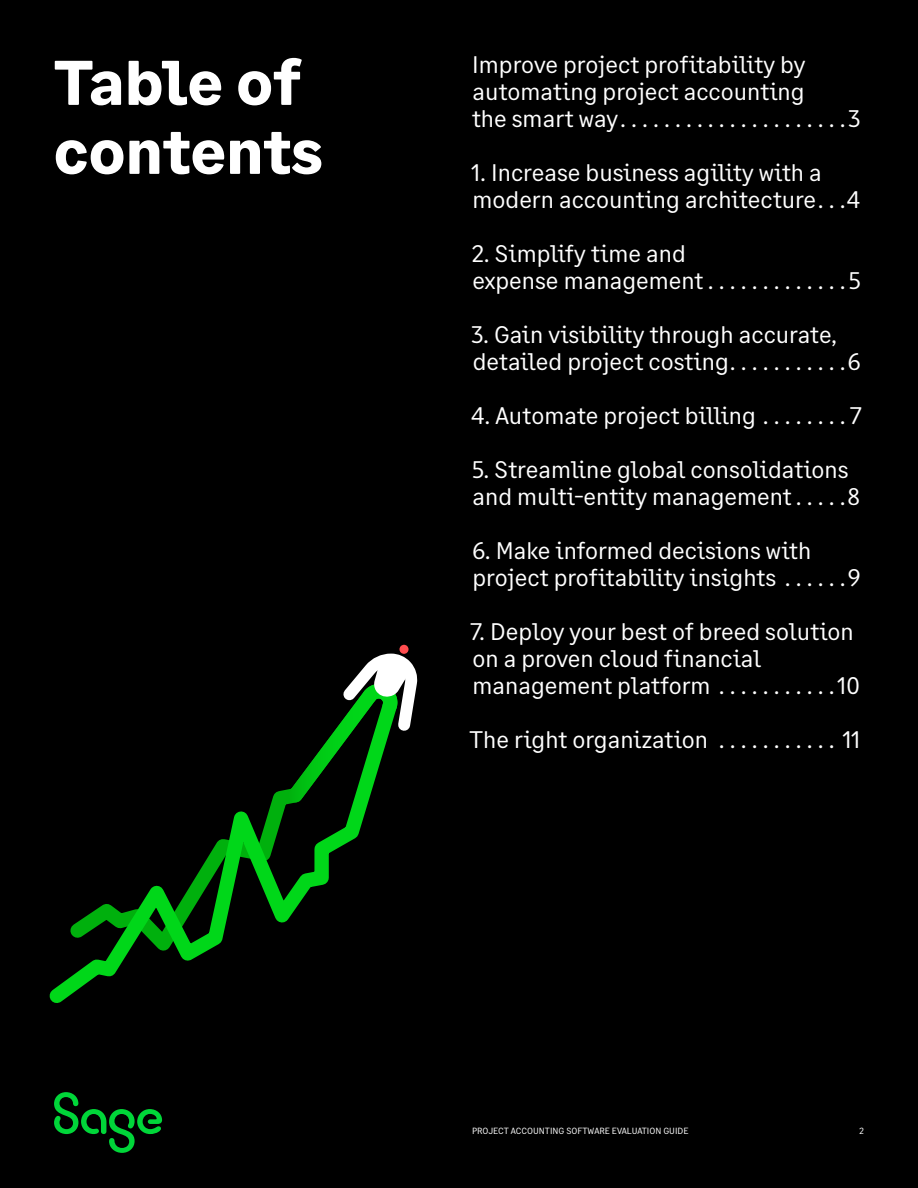
<style>
.page{position:relative;width:918px;height:1188px;background:#000}
.page>*{position:absolute;margin:0;border:0;box-sizing:border-box;transform-origin:0 0}
.t1{font:700 63px/69px "Sage Text";letter-spacing:-.005em;color:#fff}
.t2{font:24px/27px "Sage Text";color:#fff}
.t3{font:9px "Sage Text";color:#fff}
</style>
<div class="page">
<svg style="left:49px;top:793px;width:316px;height:210px"></svg>
<svg style="left:275px;top:646px;width:143px;height:169px"></svg>
<svg style="left:54px;top:1092px;width:108px;height:61px"></svg>
<h1 class="t1" style="left:54px;top:53px;width:271px">Table of contents</h1>
<p class="t2" style="left:472px;top:54px;width:390px">Improve project profitability by automating project accounting<br>the smart way . . . . . . . . . . . . . . . . . . . . .3</p>
<p class="t2" style="left:471px;top:162px;width:391px">1 . Increase business agility with a modern accounting architecture . . .4</p>
<p class="t2" style="left:472px;top:243px;width:390px">2 . Simplify time and<br>expense management . . . . . . . . . . . . . 5</p>
<p class="t2" style="left:471px;top:324px;width:391px">3 . Gain visibility through accurate, detailed project costing . . . . . . . . . . .6</p>
<p class="t2" style="left:471px;top:405px;width:392px">4 . Automate project billing . . . . . . . . 7</p>
<p class="t2" style="left:472px;top:459px;width:389px">5 . Streamline global consolidations and multi-entity management . . . . .8</p>
<p class="t2" style="left:472px;top:540px;width:390px">6 . Make informed decisions with project profitability insights . . . . . .9</p>
<p class="t2" style="left:470px;top:621px;width:391px">7 . Deploy your best of breed solution on a proven cloud financial management platform . . . . . . . . . . .10</p>
<p class="t2" style="left:470px;top:729px;width:392px">The right organization . . . . . . . . . . . 11</p>
<p class="t3" style="left:472px;top:1127px;width:218px">PROJECT ACCOUNTING SOFTWARE EVALUATION GUIDE</p>
<p class="t3" style="left:860px;top:1127px;width:6px">2</p>
</div>
